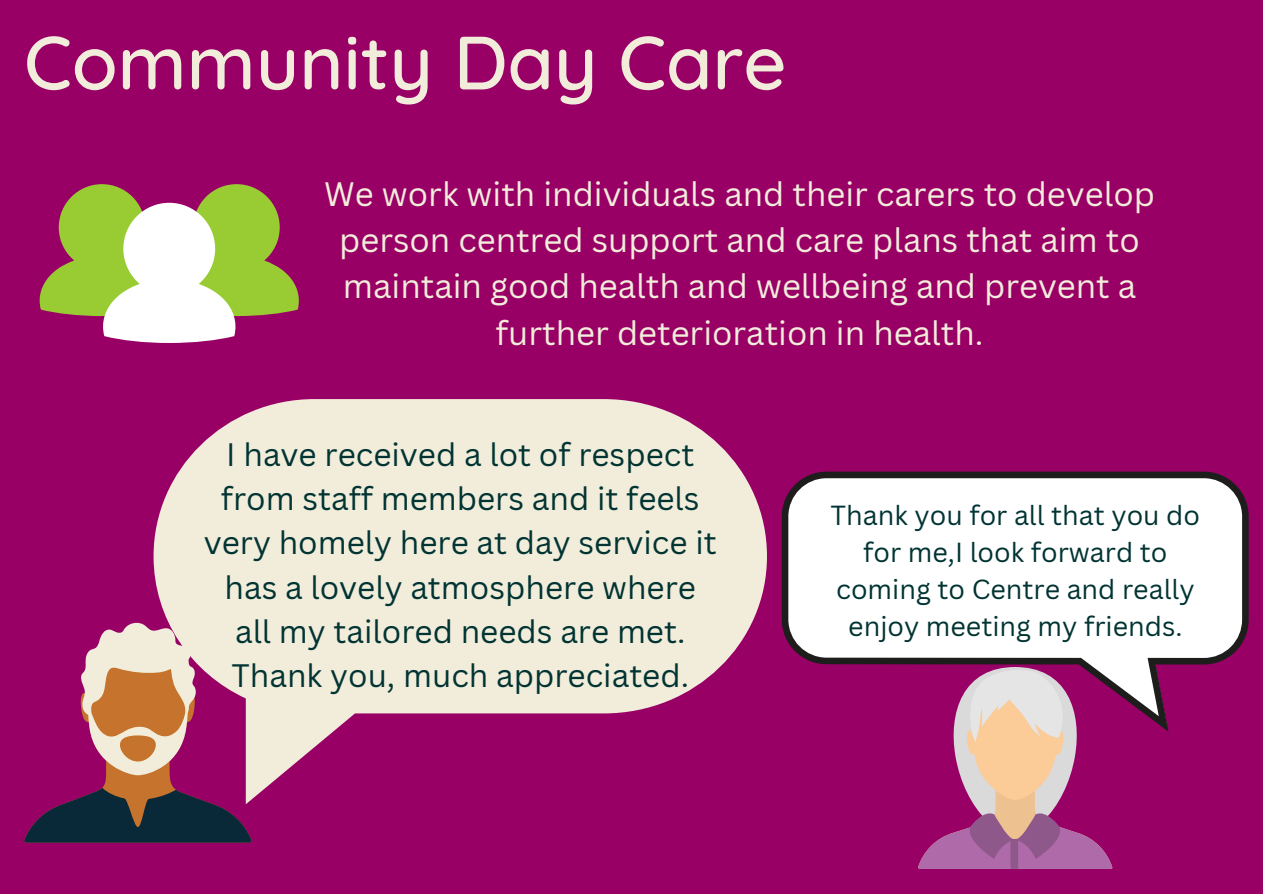
<style>
.page{position:relative;width:1263px;height:894px;background:#fff}
.page>*{position:absolute;margin:0;border:0;box-sizing:border-box;transform-origin:0 0}
.t1{font:500 75.3px "Quicksand";color:#f2eddb}
.t2{font:33px/46.2px "Canva Sans";color:#f2eddb;text-align:center}
.t3{font:31.65px/44.1px "Canva Sans";color:#013433;text-align:center}
.t4{font:26.85px/37.2px "Canva Sans";color:#013433;text-align:center}
</style>
<div class="page">
<div style="left:0;top:0;width:1263px;height:893px;background:#906"></div>
<svg style="left:154px;top:399px;width:613px;height:314px;background:#e9d7d0"></svg>
<svg style="left:40px;top:184px;width:259px;height:159px"></svg>
<svg style="left:24px;top:620px;width:227px;height:222px"></svg>
<svg style="left:918px;top:731px;width:194px;height:137px"></svg>
<svg style="left:782px;top:471px;width:467px;height:260px;fill:#fff"></svg>
<p class="t1" style="left:24px;top:14px;width:764px">Community Day Care</p>
<h2 class="t2" style="left:324px;top:170px;width:832px">We work with individuals and their carers to develop person centred support and care plans that aim to maintain good health and wellbeing and prevent a further deterioration in health.</h2>
<h1 class="t3" style="left:204px;top:431px;width:515px">I have received a lot of respect from staff members and it feels very homely here at day service it has a lovely atmosphere where all my tailored needs are met.<br>Thank you, much appreciated.</h1>
<h2 class="t4" style="left:831px;top:495px;width:371px">Thank you for all that you do for me,I look forward to coming to Centre and really enjoy meeting my friends.</h2>
</div>
